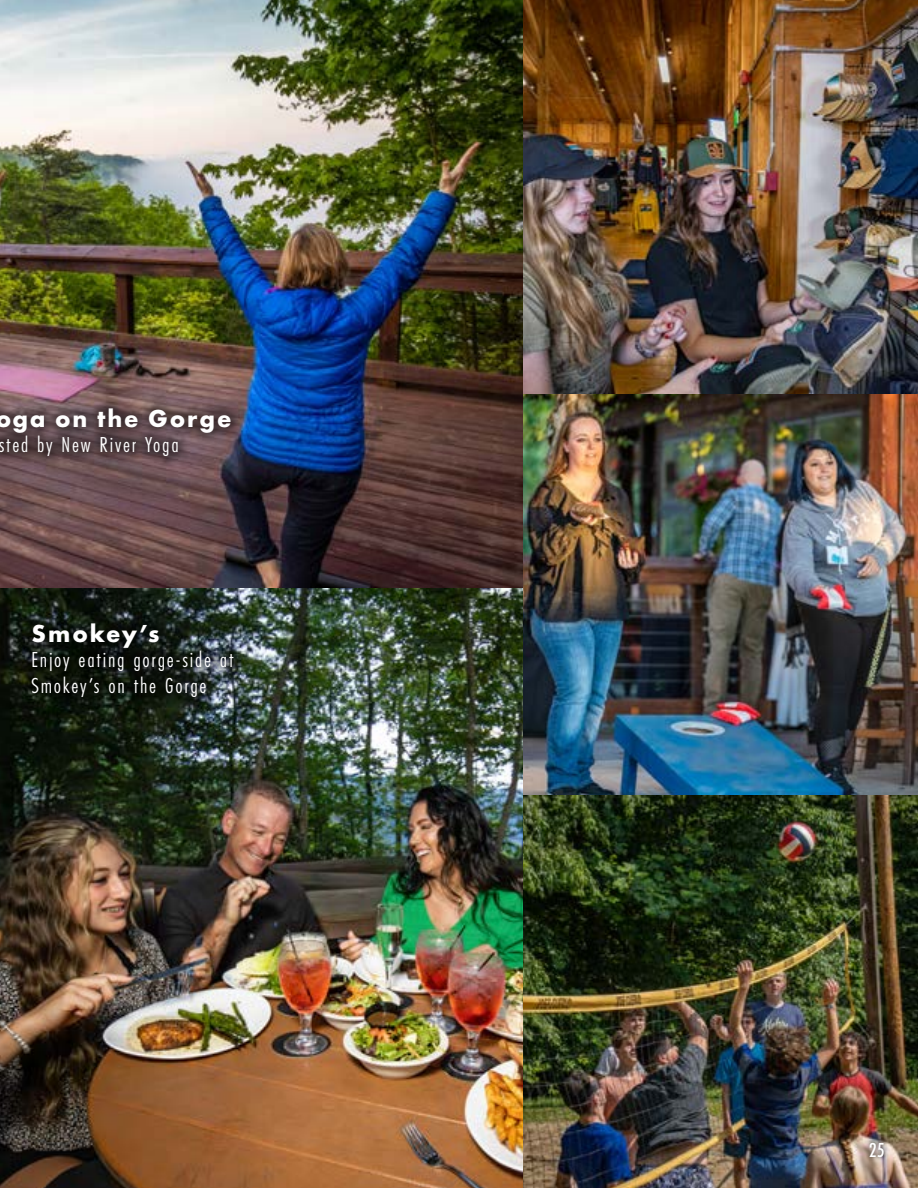
<style>
.page{position:relative;width:918px;height:1188px;background:#fff}
.page>*{position:absolute;margin:0;border:0;box-sizing:border-box;transform-origin:0 0}
.t1{font:700 25.5px "Futura PT";letter-spacing:.07em;color:#fff}
.t2{font:22.5px/25.5px "Futura PT Cond";letter-spacing:.075em;color:#fff}
.t3{font:500 21px "Futura PT Cond";color:#fff}
</style>
<div class="page">
<img style="left:0;top:0;width:523px;height:1188px">
<div style="left:20px;top:610px;width:225px;height:99px;background:#000;opacity:.47"></div>
<div style="left:0;top:395px;width:242px;height:73px;background:#000;opacity:.47"></div>
<img style="left:523px;top:0;width:395px;height:1188px">
<div style="left:865px;top:1137px;width:24px;height:24px;background:#000;opacity:.4"></div>
<p class="t1" style="left:-5px;top:402px;width:238px">oga on the Gorge</p>
<p class="t2" style="left:-2px;top:432px;width:182px">sted by New River Yoga</p>
<p class="t1" style="left:32px;top:617px;width:129px">Smokey’s</p>
<p class="t2" style="left:32px;top:647px;width:203px">Enjoy eating gorge-side at<br>Smokey’s on the Gorge</p>
<p class="t3" style="left:872px;top:1126px;width:17px">25</p>
<p class="t3" style="left:869px;top:1138px;width:17px">25</p>
</div>
